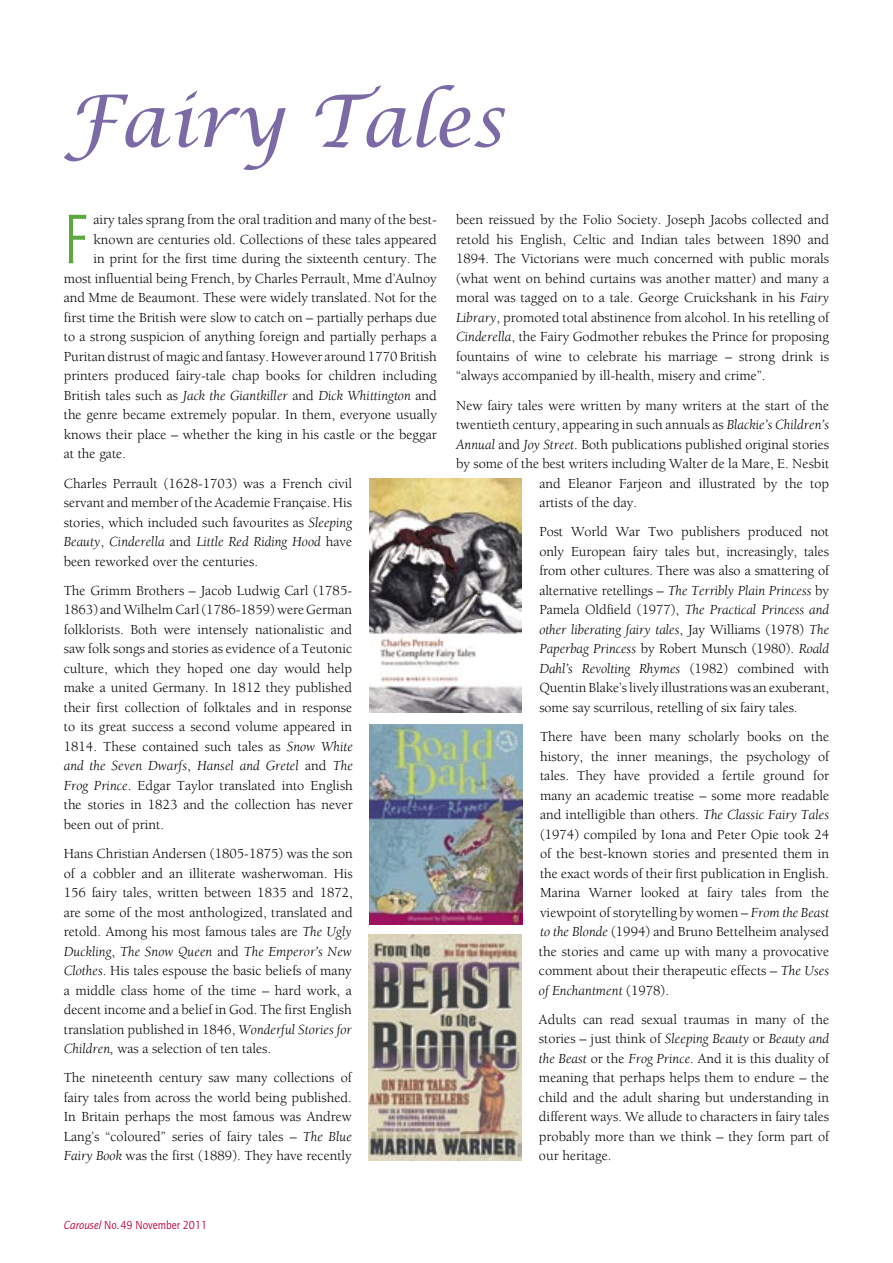
<style>
.page{position:relative;width:893px;height:1263px;background:#fff}
.page>*{position:absolute;margin:0;border:0;box-sizing:border-box;transform-origin:0 0}
.t1{font:72.75px "Quay Itc T";color:#5fa841;scale:.75 1}
.t2{font:italic 72px "Lucida Calligraphy";color:#7b6aa6}
.t3{font:14.25px/19.5px "Berkeley";color:#000;text-align:justify}
.t4{font:italic 14.25px "Berkeley";color:#000}
.t5{font:12px "Quay Itc T";color:#bf0038;scale:.95 1}
.s1{font-style:normal}
.s2{font-style:italic}
</style>
<div class="page">
<img style="left:369px;top:478px;width:153px;height:234px">
<img style="left:369px;top:934px;width:152px;height:227px">
<img style="left:370px;top:724px;width:152px;height:200px">
<h2 class="t2" style="left:64px;top:78px;width:442px">Fairy Tales</h2>
<h1 class="t1" style="left:64px;top:197px;width:32px">F</h1>
<p class="t3" style="left:94px;top:210px;width:345px">airy tales sprang from the oral tradition and many of the best-</p>
<p class="t3" style="left:94px;top:230px;width:345px">known are centuries old. Collections of these tales appeared</p>
<p class="t3" style="left:94px;top:249px;width:345px">in print for the first time during the sixteenth century. The</p>
<p class="t3" style="left:64px;top:269px;width:375px">most influential being French, by Charles Perrault, Mme d’Aulnoy</p>
<p class="t3" style="left:64px;top:288px;width:375px">and Mme de Beaumont. These were widely translated. Not for the</p>
<p class="t3" style="left:64px;top:308px;width:375px">first time the British were slow to catch on – partially perhaps due</p>
<p class="t3" style="left:64px;top:327px;width:375px">to a strong suspicion of anything foreign and partially perhaps a</p>
<p class="t3" style="left:64px;top:347px;width:375px">Puritan distrust of magic and fantasy. However around 1770 British</p>
<p class="t3" style="left:64px;top:366px;width:375px">printers produced fairy-tale chap books for children including</p>
<p class="t4" style="left:64px;top:388px;width:375px"><span class="s1">British tales such as</span> Jack the Giantkiller <span class="s1">and</span> Dick Whittington <span class="s1">and</span></p>
<p class="t3" style="left:64px;top:405px;width:375px">the genre became extremely popular. In them, everyone usually</p>
<p class="t3" style="left:64px;top:425px;width:375px">knows their place – whether the king in his castle or the beggar</p>
<p class="t3" style="left:64px;top:444px;width:64px">at the gate.</p>
<p class="t3" style="left:64px;top:474px;width:290px">Charles Perrault (1628-1703) was a French civil servant and member of the Academie Française. His stories, which included such favourites as <span class="s2">Sleeping Beauty</span>, <span class="s2">Cinderella</span> and <span class="s2">Little Red Riding Hood</span> have been reworked over the centuries.</p>
<p class="t3" style="left:64px;top:581px;width:291px">The Grimm Brothers – Jacob Ludwig Carl (1785- 1863) and Wilhelm Carl (1786-1859) were German folklorists. Both were intensely nationalistic and saw folk songs and stories as evidence of a Teutonic culture, which they hoped one day would help make a united Germany. In 1812 they published their first collection of folktales and in response to its great success a second volume appeared in 1814. These contained such tales as <span class="s2">Snow White and the Seven Dwarfs</span>, <span class="s2">Hansel and Gretel</span> and <span class="s2">The Frog Prince</span>. Edgar Taylor translated into English the stories in 1823 and the collection has never been out of print.</p>
<p class="t3" style="left:64px;top:844px;width:291px">Hans Christian Andersen (1805-1875) was the son of a cobbler and an illiterate washerwoman. His 156 fairy tales, written between 1835 and 1872, are some of the most anthologized, translated and retold. Among his most famous tales are <span class="s2">The Ugly Duckling</span>, <span class="s2">The Snow Queen</span> and <span class="s2">The Emperor’s New Clothes</span>. His tales espouse the basic beliefs of many a middle class home of the time – hard work, a decent income and a belief in God. The first English translation published in 1846, <span class="s2">Wonderful Stories for Children,</span> was a selection of ten tales.</p>
<p class="t3" style="left:64px;top:1068px;width:290px">The nineteenth century saw many collections of fairy tales from across the world being published.<br>In Britain perhaps the most famous was Andrew Lang’s “coloured” series of fairy tales – <span class="s2">The Blue Fairy Book</span> was the first (1889). They have recently</p>
<p class="t3" style="left:456px;top:210px;width:375px">been reissued by the Folio Society. Joseph Jacobs collected and retold his English, Celtic and Indian tales between 1890 and 1894. The Victorians were much concerned with public morals (what went on behind curtains was another matter) and many a moral was tagged on to a tale. George Cruickshank in his <span class="s2">Fairy Library</span>, promoted total abstinence from alcohol. In his retelling of <span class="s2">Cinderella</span>, the Fairy Godmother rebukes the Prince for proposing fountains of wine to celebrate his marriage – strong drink is “always accompanied by ill-health, misery and crime”.</p>
<p class="t3" style="left:456px;top:396px;width:375px">New fairy tales were written by many writers at the start of the</p>
<p class="t3" style="left:456px;top:415px;width:375px">twentieth century, appearing in such annuals as <span class="s2">Blackie’s Children’s</span></p>
<p class="t3" style="left:456px;top:435px;width:375px"><span class="s2">Annual</span> and <span class="s2">Joy Street</span>. Both publications published original stories</p>
<p class="t3" style="left:456px;top:454px;width:375px">by some of the best writers including Walter de la Mare, E. Nesbit</p>
<p class="t3" style="left:539px;top:474px;width:291px">and Eleanor Farjeon and illustrated by the top</p>
<p class="t3" style="left:539px;top:493px;width:99px">artists of the day.</p>
<p class="t3" style="left:539px;top:522px;width:291px">Post World War Two publishers produced not only European fairy tales but, increasingly, tales from other cultures. There was also a smattering of alternative retellings – <span class="s2">The Terribly Plain Princess</span> by Pamela Oldfield (1977), <span class="s2">The Practical Princess and other liberating fairy tales</span>, Jay Williams (1978) <span class="s2">The Paperbag Princess</span> by Robert Munsch (1980). <span class="s2">Roald Dahl’s Revolting Rhymes</span> (1982) combined with Quentin Blake’s lively illustrations was an exuberant, some say scurrilous, retelling of six fairy tales.</p>
<p class="t3" style="left:539px;top:727px;width:292px">There have been many scholarly books on the history, the inner meanings, the psychology of tales. They have provided a fertile ground for many an academic treatise – some more readable and intelligible than others. <span class="s2">The Classic Fairy Tales </span>(1974) compiled by Iona and Peter Opie took 24 of the best-known stories and presented them in the exact words of their first publication in English.<br>Marina Warner looked at fairy tales from the viewpoint of storytelling by women – <span class="s2">From the Beast to the Blonde</span> (1994) and Bruno Bettelheim analysed the stories and came up with many a provocative comment about their therapeutic effects – <span class="s2">The Uses of Enchantment</span> (1978).</p>
<p class="t3" style="left:539px;top:1010px;width:292px">Adults can read sexual traumas in many of the stories – just think of <span class="s2">Sleeping Beauty</span> or <span class="s2">Beauty and the Beast</span> or the <span class="s2">Frog Prince</span>. And it is this duality of meaning that perhaps helps them to endure – the child and the adult sharing but understanding in different ways. We allude to characters in fairy tales probably more than we think – they form part of our heritage.</p>
<p class="t5" style="left:64px;top:1218px;width:152px"><span class="s2">Carousel</span> No.49 November 2011</p>
</div>
